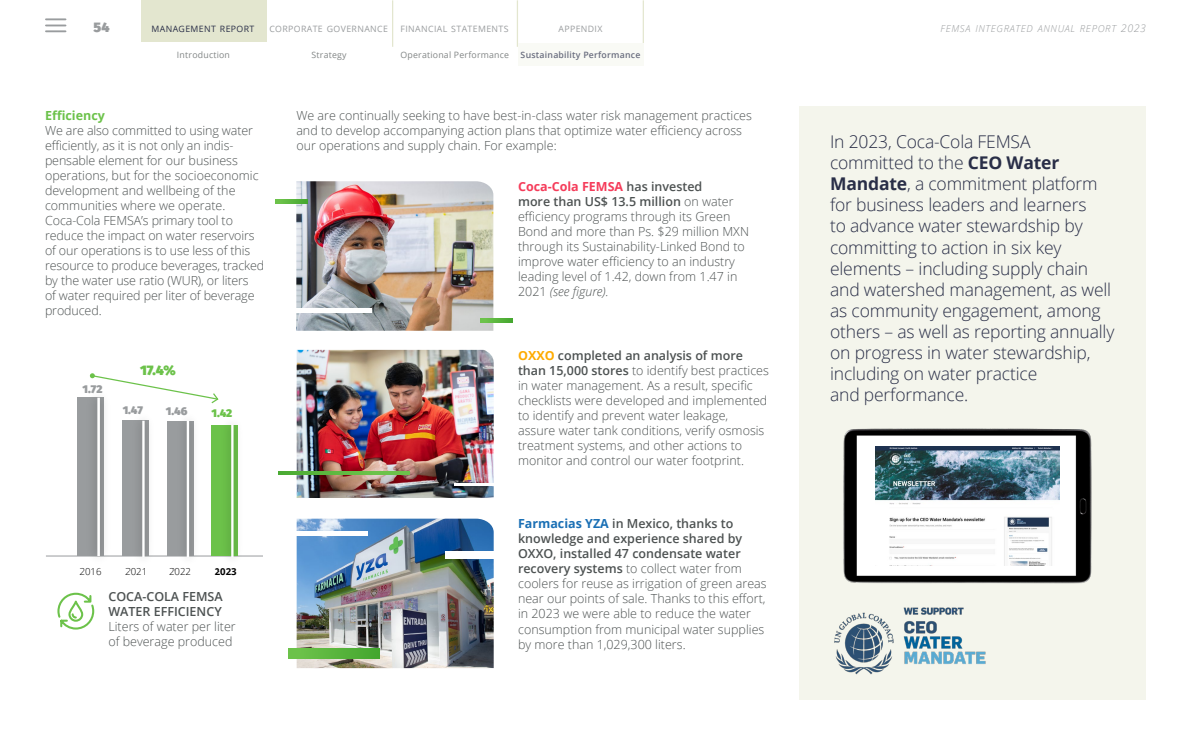
<style>
.page{position:relative;width:1191px;height:745px;background:#fff}
.page>*{position:absolute;margin:0;border:0;box-sizing:border-box;transform-origin:0 0}
.t1{font:300 17.5px/21px "Open Sans";letter-spacing:-.01em;color:#292e47}
.t2{font:900 13.75px "Fira Sans";color:#6cc24a}
.t3{font:900 13.75px "Fira Sans";color:#999c9e}
.t4{font:300 12.5px/15px "Open Sans";color:#4d5252}
.t5{font:600 12.5px/15px "Open Sans";color:#4d5252}
.t6{font:700 12.5px "Open Sans";color:#6cc24a}
.t7{font:900 11.25px "Fira Sans";color:#999c9e}
.t8{font:900 11.25px "Fira Sans";color:#6cc24a}
.t9{font:italic 300 9.62px "Open Sans";letter-spacing:.07em;color:#999c9e}
.t10{font:300 9.62px "Open Sans";color:#000}
.t11{font:700 9.62px "Open Sans";color:#000}
.t12{font:8.75px "Open Sans";letter-spacing:.045em;color:#999c9e}
.t13{font:8.75px "Open Sans";letter-spacing:.025em;color:#828686}
.t14{font:600 8.75px "Open Sans";letter-spacing:.025em;color:#696d7e}
.t15{font:8.75px "Open Sans";letter-spacing:.045em;color:#292e47}
.s1{font-size:10.62px}
.s2{font-weight:700;color:#f53c5a}
.s3{font-weight:600}
.s4{font-style:italic}
.s5{font-weight:700;color:#feab01}
.s6{font-weight:700;color:#1b70b5}
.s7{font-weight:700}
</style>
<div class="page">
<div style="left:799px;top:106px;width:347px;height:593px;background:#f4f5ec"></div>
<img style="left:296px;top:181px;width:197px;height:149px">
<img style="left:297px;top:349px;width:197px;height:148px">
<img style="left:297px;top:518px;width:197px;height:149px">
<svg style="left:279px;top:471px;width:130px;height:3px"></svg>
<hr style="left:454px;top:483px;width:117px;height:3px;background:#fff">
<div style="left:281px;top:530px;width:87px;height:5px;background:#fff"></div>
<svg style="left:288px;top:648px;width:91px;height:10px"></svg>
<svg style="left:276px;top:199px;width:32px;height:4px"></svg>
<svg style="left:481px;top:318px;width:32px;height:4px"></svg>
<div style="left:281px;top:308px;width:91px;height:5px;background:#fff"></div>
<div style="left:445px;top:550px;width:58px;height:8px;background:#fff"></div>
<img style="left:834px;top:607px;width:152px;height:67px">
<img style="left:843px;top:428px;width:249px;height:156px">
<img style="left:875px;top:446px;width:184px;height:119px">
<svg style="left:57px;top:592px;width:38px;height:38px"></svg>
<hr style="left:46px;top:555px;width:217px;height:1px;background:#999c9e">
<div style="left:211px;top:425px;width:27px;height:130px;background:#6cc24a"></div>
<div style="left:167px;top:421px;width:26px;height:134px;background:#999c9e"></div>
<div style="left:122px;top:420px;width:27px;height:135px;background:#999c9e"></div>
<div style="left:77px;top:397px;width:27px;height:158px;background:#999c9e"></div>
<img style="left:218px;top:425px;width:29px;height:132px">
<hr style="left:231px;top:424px;width:2px;height:133px;background:#fff">
<img style="left:173px;top:421px;width:29px;height:136px">
<hr style="left:187px;top:420px;width:2px;height:137px;background:#fff">
<img style="left:129px;top:426px;width:29px;height:131px">
<hr style="left:142px;top:420px;width:3px;height:137px;background:#fff">
<img style="left:83px;top:404px;width:32px;height:153px">
<hr style="left:97px;top:397px;width:3px;height:158px;background:#fff">
<svg style="left:90px;top:373px;width:129px;height:31px"></svg>
<div style="left:141px;top:0;width:125px;height:41px;background:#e3e6cf"></div>
<hr style="left:642px;top:0;width:2px;height:47px;background:#e3e6cf">
<hr style="left:517px;top:0;width:1px;height:47px;background:#e3e6cf">
<hr style="left:392px;top:0;width:1px;height:47px;background:#e3e6cf">
<div style="left:517px;top:43px;width:126px;height:23px;background:#f9faf5"></div>
<hr style="left:46px;top:18px;width:20px;height:2px;background:#999c9e">
<svg style="left:46px;top:25px;width:20px;height:1px"></svg>
<hr style="left:46px;top:30px;width:20px;height:2px;background:#999c9e">
<p class="t3" style="left:94px;top:15px;width:18px">54</p>
<p class="t9" style="left:940px;top:22px;width:207px">FEMSA INTEGRATED ANNUAL REPORT <span class="s1">2023</span></p>
<p class="t14" style="left:520px;top:49px;width:121px">Sustainability Performance</p>
<p class="t15" style="left:151px;top:23px;width:104px">MANAGEMENT REPORT</p>
<p class="t12" style="left:269px;top:23px;width:120px">CORPORATE GOVERNANCE</p>
<p class="t12" style="left:400px;top:23px;width:109px">FINANCIAL STATEMENTS</p>
<p class="t12" style="left:558px;top:23px;width:46px">APPENDIX</p>
<p class="t13" style="left:177px;top:49px;width:55px">Introduction</p>
<p class="t13" style="left:312px;top:49px;width:37px">Strategy</p>
<p class="t13" style="left:400px;top:49px;width:110px">Operational Performance</p>
<p class="t6" style="left:45px;top:107px;width:61px">Efficiency</p>
<p class="t4" style="left:45px;top:123px;width:221px">We are also committed to using water efficiently, as it is not only an indis&shy;pensable element for our business operations, but for the socioeconomic development and wellbeing of the communities where we operate.<br>Coca‑Cola FEMSA’s primary tool to reduce the impact on water reservoirs of our operations is to use less of this resource to produce beverages, tracked by the water use ratio (WUR), or liters<br>of water required per liter of beverage produced.</p>
<p class="t7" style="left:83px;top:378px;width:21px">1.72</p>
<p class="t2" style="left:140px;top:357px;width:37px">17.4%</p>
<p class="t7" style="left:123px;top:399px;width:22px">1.47</p>
<p class="t7" style="left:166px;top:400px;width:23px">1.46</p>
<p class="t8" style="left:211px;top:403px;width:22px">1.42</p>
<p class="t10" style="left:80px;top:565px;width:23px">2016</p>
<p class="t10" style="left:125px;top:565px;width:23px">2021</p>
<p class="t10" style="left:169px;top:565px;width:23px">2022</p>
<p class="t11" style="left:215px;top:564px;width:23px">2023</p>
<p class="t5" style="left:108px;top:588px;width:116px">COCA-COLA FEMSA<br>WATER EFFICIENCY</p>
<p class="t4" style="left:108px;top:618px;width:129px">Liters of water per liter of beverage produced</p>
<p class="t4" style="left:296px;top:108px;width:457px">We are continually seeking to have best-in-class water risk management practices and to develop accompanying action plans that optimize water efficiency across our operations and supply chain. For example:</p>
<p class="t4" style="left:518px;top:178px;width:232px"><span class="s2">Coca-Cola FEMSA</span> <span class="s3">has invested<br>more than US$ 13.5 million</span> on water efficiency programs through its Green Bond and more than Ps. $29 million MXN through its Sustainability-Linked Bond to improve water efficiency to an industry leading level of 1.42, down from 1.47 in 2021 <span class="s4">(see figure).</span></p>
<p class="t4" style="left:518px;top:347px;width:252px"><span class="s5">OXXO</span> <span class="s3">completed an analysis of more than 15,000 stores</span> to identify best practices in water management. As a result, specific checklists were developed and implemented to identify and prevent water leakage,<br>assure water tank conditions, verify osmosis treatment systems, and other actions to monitor and control our water footprint.</p>
<p class="t4" style="left:518px;top:515px;width:250px"><span class="s6">Farmacias YZA</span> <span class="s3">in Mexico, thanks to knowledge and experience shared by OXXO, installed 47 condensate water recovery systems</span> to collect water from coolers for reuse as irrigation of green areas near our points of sale. Thanks to this effort, in 2023 we were able to reduce the water consumption from municipal water supplies by more than 1,029,300 liters.</p>
<p class="t1" style="left:830px;top:131px;width:286px">In 2023, Coca-Cola FEMSA committed to the <span class="s7">CEO Water<br>Mandate</span>, a commitment platform for business leaders and learners<br>to advance water stewardship by committing to action in six key elements – including supply chain and watershed management, as well as community engagement, among others – as well as reporting annually on progress in water stewardship, including on water practice<br>and performance.</p>
</div>
